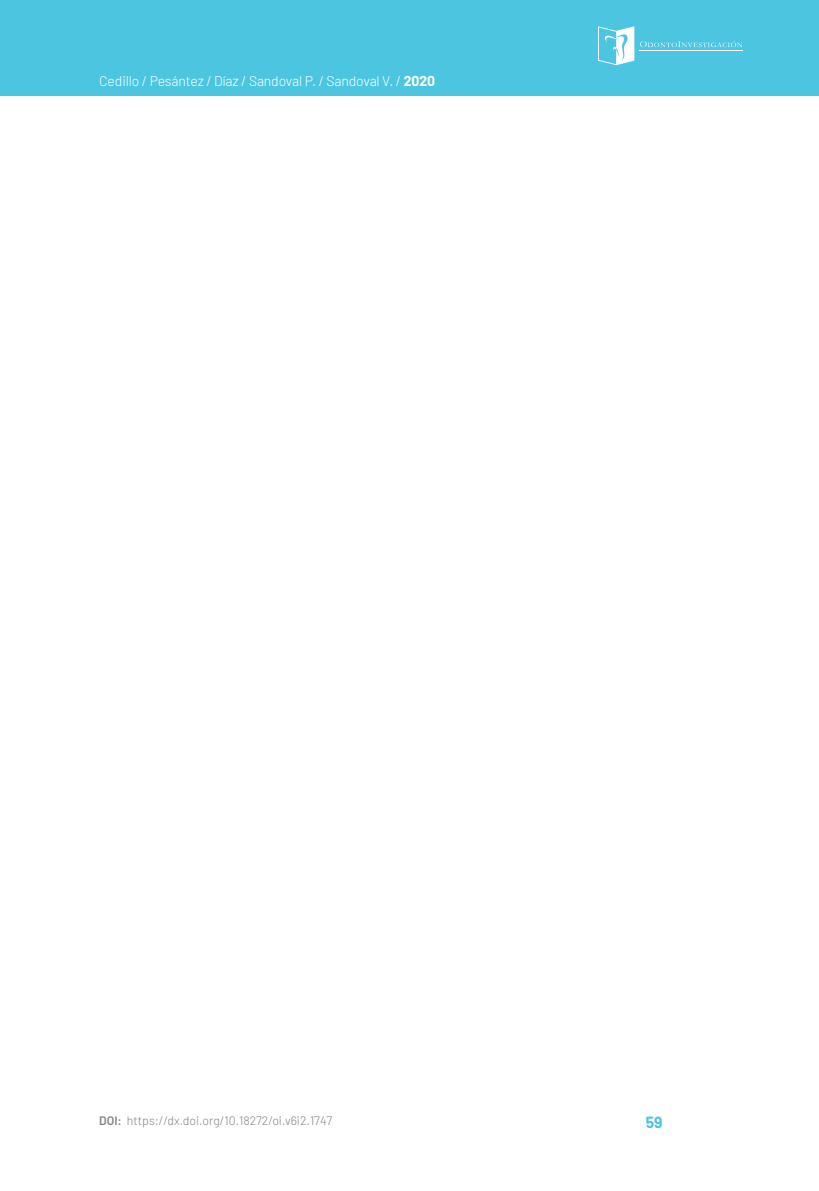
<style>
.page{position:relative;width:819px;height:1191px;background:#fff}
.page>*{position:absolute;margin:0;border:0;box-sizing:border-box;transform-origin:0 0}
.t1{font:700 15.75px "Barlow";color:#4cc6e0}
.t2{font:300 14px "Barlow";letter-spacing:-.01em;color:#fff}
.t3{font:300 12.25px "Barlow";color:#808285}
.s1{font-weight:700}
.s2{font-weight:600}
</style>
<div class="page">
<div style="left:0;top:0;width:819px;height:96px;background:#4cc6e0"></div>
<svg style="left:640px;top:41px;width:102px;height:6px"></svg>
<hr style="left:639px;top:50px;width:104px;height:1px;background:#fff">
<svg style="left:598px;top:26px;width:36px;height:39px"></svg>
<p class="t2" style="left:99px;top:71px;width:337px">Cedillo / Pesántez / Díaz / Sandoval P. / Sandoval V. / <span class="s1">2020</span></p>
<p class="t3" style="left:99px;top:1111px;width:234px"><span class="s2">DOI:</span> https://dx.doi.org/10.18272/oi.v6i2.1747</p>
<p class="t1" style="left:645px;top:1110px;width:18px">59</p>
</div>
